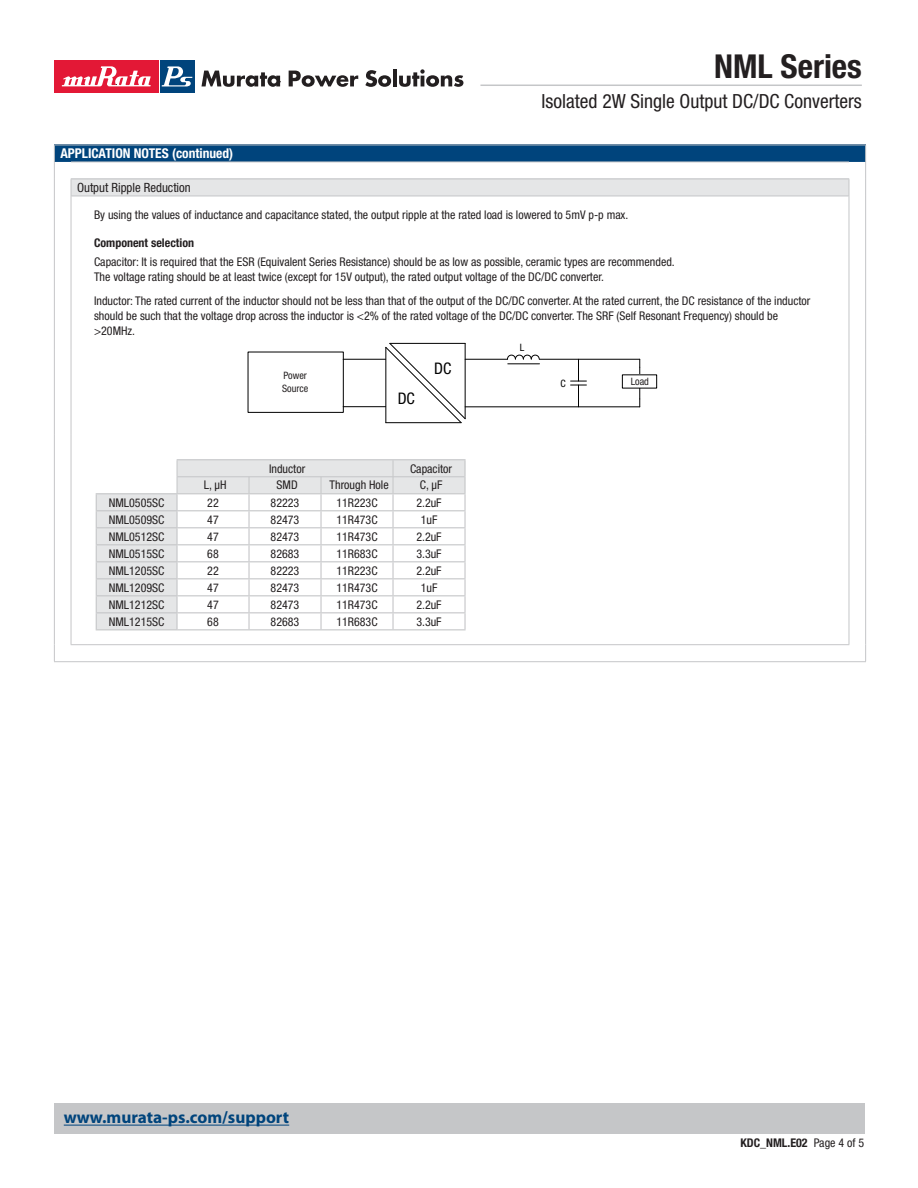
<style>
.page{position:relative;width:918px;height:1188px;background:#fff}
.page>*{position:absolute;margin:0;border:0;box-sizing:border-box;transform-origin:0 0}
.t1{font:700 condensed 33px "Helvetica Neue LT Std";color:#231f20}
.t2{font:condensed 19.5px "Helvetica Neue LT Std";color:#231f20}
.t3{font:700 17.25px "Myriad";color:#00447c}
.t4{font:condensed 15.9px "Helvetica Neue LT Std";color:#000}
.t5{font:700 condensed 13.5px "Helvetica Neue LT Std";color:#fff}
.t6{font:condensed 12.75px "Helvetica Neue LT Std";color:#231f20}
.t7{font:condensed 12px/15px "Helvetica Neue LT Std";color:#231f20}
.t8{font:700 condensed 12px "Helvetica Neue LT Std";color:#231f20}
.t9{font:condensed 10.2px/12.1px "Helvetica Neue LT Std";color:#231f20}
.t10{font:condensed 10.2px "Helvetica Neue LT Std";color:#000}
.s1{font-weight:400}
</style>
<div class="page">
<div style="left:54px;top:1103px;width:810px;height:31px;background:#c5c6c8"></div>
<div style="left:54px;top:60px;width:104px;height:32px;background:#e31836"></div>
<svg style="left:62px;top:66px;width:89px;height:20px"></svg>
<div style="left:160px;top:60px;width:34px;height:32px;background:#00447c"></div>
<svg style="left:162px;top:66px;width:30px;height:21px"></svg>
<svg style="left:201px;top:71px;width:80px;height:16px"></svg>
<svg style="left:289px;top:71px;width:69px;height:16px"></svg>
<svg style="left:365px;top:70px;width:26px;height:17px"></svg>
<hr style="left:393px;top:69px;width:4px;height:17px;background:#231f20">
<svg style="left:399px;top:69px;width:64px;height:18px"></svg>
<hr style="left:480px;top:85px;width:382px;height:1px;background:#c5c6c8">
<hr style="left:64px;top:1125px;width:225px;height:1px;background:#00447c">
<div style="left:54px;top:145px;width:812px;height:17px;background:#00447c"></div>
<svg style="left:70px;top:178px;width:780px;height:468px"></svg>
<div style="left:71px;top:179px;width:778px;height:17px;background:#e5e6e7"></div>
<hr style="left:88px;top:145px;width:778px;height:1px;background:#c5c6c8">
<hr style="left:54px;top:196px;width:1px;height:153px;background:#c5c6c8">
<hr style="left:54px;top:349px;width:1px;height:85px;background:#c5c6c8">
<hr style="left:54px;top:434px;width:1px;height:211px;background:#c5c6c8">
<svg style="left:865px;top:145px;width:1px;height:51px"></svg>
<hr style="left:865px;top:196px;width:1px;height:153px;background:#c5c6c8">
<hr style="left:865px;top:349px;width:1px;height:85px;background:#c5c6c8">
<hr style="left:865px;top:434px;width:1px;height:211px;background:#c5c6c8">
<svg style="left:849px;top:645px;width:17px;height:17px"></svg>
<hr style="left:88px;top:661px;width:761px;height:1px;background:#c5c6c8">
<hr style="left:88px;top:162px;width:761px;height:1px;background:#c5c6c8">
<hr style="left:88px;top:196px;width:761px;height:1px;background:#c5c6c8">
<svg style="left:54px;top:145px;width:34px;height:52px"></svg>
<hr style="left:88px;top:179px;width:761px;height:1px;background:#c5c6c8">
<svg style="left:849px;top:179px;width:1px;height:17px"></svg>
<hr style="left:71px;top:196px;width:1px;height:153px;background:#c5c6c8">
<hr style="left:849px;top:196px;width:1px;height:153px;background:#c5c6c8">
<hr style="left:71px;top:349px;width:1px;height:85px;background:#c5c6c8">
<hr style="left:849px;top:349px;width:1px;height:85px;background:#c5c6c8">
<hr style="left:71px;top:434px;width:1px;height:210px;background:#c5c6c8">
<hr style="left:849px;top:434px;width:1px;height:210px;background:#c5c6c8">
<svg style="left:54px;top:644px;width:34px;height:18px"></svg>
<hr style="left:88px;top:644px;width:761px;height:1px;background:#c5c6c8">
<svg style="left:385px;top:343px;width:81px;height:80px"></svg>
<hr style="left:386px;top:422px;width:75px;height:1px;background:#000">
<hr style="left:386px;top:347px;width:1px;height:76px;background:#000">
<hr style="left:465px;top:343px;width:1px;height:76px;background:#000">
<svg style="left:507px;top:355px;width:33px;height:5px"></svg>
<hr style="left:508px;top:364px;width:31px;height:1px;background:#000">
<hr style="left:465px;top:407px;width:175px;height:1px;background:#000">
<hr style="left:465px;top:359px;width:43px;height:1px;background:#000">
<hr style="left:343px;top:359px;width:43px;height:1px;background:#000">
<hr style="left:343px;top:406px;width:43px;height:1px;background:#000">
<hr style="left:539px;top:359px;width:101px;height:1px;background:#000">
<svg style="left:571px;top:359px;width:15px;height:48px"></svg>
<svg style="left:640px;top:359px;width:1px;height:48px"></svg>
<div style="left:622px;top:375px;width:35px;height:13px;background:#fff"></div>
<div style="left:248px;top:352px;width:96px;height:61px;border:1px solid #000"></div>
<svg style="left:96px;top:460px;width:80px;height:169px;fill:#e5e6e7"></svg>
<hr style="left:177px;top:459px;width:289px;height:1px;background:#c5c6c8">
<hr style="left:96px;top:493px;width:81px;height:1px;background:#c5c6c8">
<hr style="left:96px;top:510px;width:81px;height:1px;background:#c5c6c8">
<hr style="left:96px;top:527px;width:81px;height:1px;background:#c5c6c8">
<hr style="left:96px;top:544px;width:81px;height:1px;background:#c5c6c8">
<hr style="left:96px;top:561px;width:81px;height:1px;background:#c5c6c8">
<hr style="left:96px;top:578px;width:81px;height:1px;background:#c5c6c8">
<hr style="left:96px;top:595px;width:81px;height:1px;background:#c5c6c8">
<hr style="left:96px;top:612px;width:81px;height:1px;background:#c5c6c8">
<svg style="left:96px;top:494px;width:1px;height:135px"></svg>
<svg style="left:176px;top:460px;width:290px;height:169px"></svg>
<hr style="left:96px;top:629px;width:81px;height:1px;background:#c5c6c8">
<hr style="left:177px;top:629px;width:289px;height:1px;background:#c5c6c8">
<h1 class="t1" style="left:714px;top:54px;width:149px">NML Series</h1>
<h2 class="t2" style="left:542px;top:94px;width:322px">Isolated 2W Single Output DC/DC Converters</h2>
<p class="t5" style="left:60px;top:149px;width:174px">APPLICATION NOTES (continued)</p>
<p class="t6" style="left:77px;top:183px;width:115px">Output Ripple Reduction</p>
<p class="t7" style="left:94px;top:208px;width:536px">By using the values of inductance and capacitance stated, the output ripple at the rated load is lowered to 5mV p-p max.</p>
<p class="t8" style="left:94px;top:238px;width:102px">Component selection</p>
<p class="t7" style="left:94px;top:255px;width:582px">Capacitor: It is required that the ESR (Equivalent Series Resistance) should be as low as possible, ceramic types are recommended.<br>The voltage rating should be at least twice (except for 15V output), the rated output voltage of the DC/DC converter.</p>
<p class="t7" style="left:94px;top:294px;width:718px">Inductor: The rated current of the inductor should not be less than that of the output of the DC/DC converter. At the rated current, the DC resistance of the inductor should be such that the voltage drop across the inductor is &lt;2% of the rated voltage of the DC/DC converter. The SRF (Self Resonant Frequency) should be &gt;20MHz.</p>
<p class="t9" style="left:282px;top:370px;width:28px">Power<br>Source</p>
<h3 class="t4" style="left:398px;top:393px;width:19px">DC</h3>
<h3 class="t4" style="left:434px;top:363px;width:19px">DC</h3>
<p class="t7" style="left:269px;top:462px;width:38px">Inductor</p>
<p class="t7" style="left:410px;top:462px;width:44px">Capacitor</p>
<p class="t7" style="left:204px;top:479px;width:24px">L, μH</p>
<p class="t7" style="left:277px;top:479px;width:23px">SMD</p>
<p class="t7" style="left:330px;top:479px;width:61px">Through Hole</p>
<p class="t7" style="left:420px;top:479px;width:24px">C, μF</p>
<p class="t7" style="left:109px;top:496px;width:57px">NML0505SC</p>
<p class="t7" style="left:207px;top:496px;width:13px">22</p>
<p class="t7" style="left:271px;top:496px;width:30px">82223</p>
<p class="t7" style="left:336px;top:496px;width:43px">11R223C</p>
<p class="t7" style="left:416px;top:496px;width:27px">2.2uF</p>
<p class="t7" style="left:109px;top:513px;width:57px">NML0509SC</p>
<p class="t7" style="left:207px;top:513px;width:13px">47</p>
<p class="t7" style="left:271px;top:513px;width:30px">82473</p>
<p class="t7" style="left:336px;top:513px;width:43px">11R473C</p>
<p class="t7" style="left:421px;top:513px;width:18px">1uF</p>
<p class="t7" style="left:109px;top:530px;width:57px">NML0512SC</p>
<p class="t7" style="left:207px;top:530px;width:13px">47</p>
<p class="t7" style="left:271px;top:530px;width:30px">82473</p>
<p class="t7" style="left:336px;top:530px;width:43px">11R473C</p>
<p class="t7" style="left:416px;top:530px;width:27px">2.2uF</p>
<p class="t7" style="left:109px;top:547px;width:57px">NML0515SC</p>
<p class="t7" style="left:207px;top:547px;width:13px">68</p>
<p class="t7" style="left:271px;top:547px;width:30px">82683</p>
<p class="t7" style="left:336px;top:547px;width:43px">11R683C</p>
<p class="t7" style="left:416px;top:547px;width:27px">3.3uF</p>
<p class="t7" style="left:109px;top:564px;width:57px">NML1205SC</p>
<p class="t7" style="left:207px;top:564px;width:13px">22</p>
<p class="t7" style="left:271px;top:564px;width:30px">82223</p>
<p class="t7" style="left:336px;top:564px;width:43px">11R223C</p>
<p class="t7" style="left:416px;top:564px;width:27px">2.2uF</p>
<p class="t7" style="left:109px;top:581px;width:57px">NML1209SC</p>
<p class="t7" style="left:207px;top:581px;width:13px">47</p>
<p class="t7" style="left:271px;top:581px;width:30px">82473</p>
<p class="t7" style="left:336px;top:581px;width:43px">11R473C</p>
<p class="t7" style="left:421px;top:581px;width:18px">1uF</p>
<p class="t7" style="left:109px;top:598px;width:57px">NML1212SC</p>
<p class="t7" style="left:207px;top:598px;width:13px">47</p>
<p class="t7" style="left:271px;top:598px;width:30px">82473</p>
<p class="t7" style="left:336px;top:598px;width:43px">11R473C</p>
<p class="t7" style="left:416px;top:598px;width:27px">2.2uF</p>
<p class="t7" style="left:109px;top:615px;width:57px">NML1215SC</p>
<p class="t7" style="left:207px;top:615px;width:13px">68</p>
<p class="t7" style="left:271px;top:615px;width:30px">82683</p>
<p class="t7" style="left:336px;top:615px;width:43px">11R683C</p>
<p class="t7" style="left:416px;top:615px;width:27px">3.3uF</p>
<p class="t10" style="left:520px;top:343px;width:6px">L</p>
<p class="t10" style="left:561px;top:379px;width:7px">C</p>
<p class="t9" style="left:631px;top:376px;width:20px">Load</p>
<h3 class="t3" style="left:64px;top:1111px;width:227px">www.murata-ps.com/support</h3>
<p class="t8" style="left:740px;top:1138px;width:125px">KDC_NML.E02 <span class="s1">Page 4 of 5</span></p>
</div>
